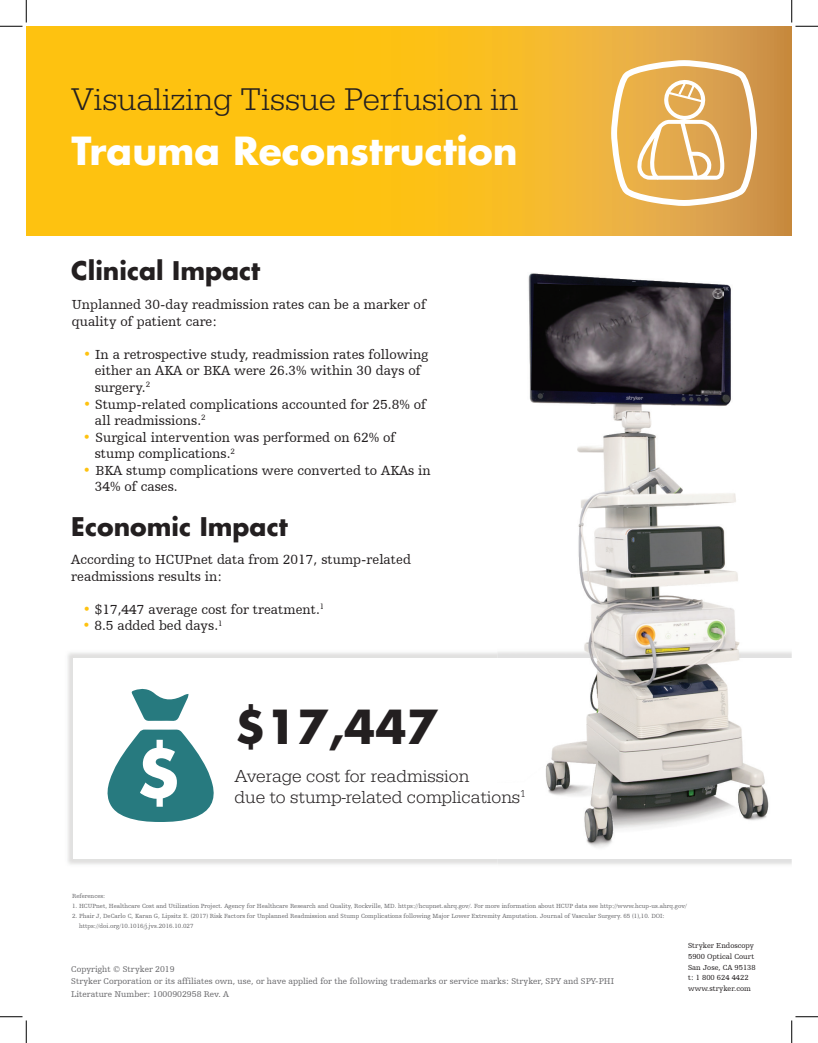
<style>
.page{position:relative;width:818px;height:1043px;background:#fff}
.page>*{position:absolute;margin:0;border:0;box-sizing:border-box;transform-origin:0 0}
.t1{font:700 45.62px "Futura For Stryker";color:#231f20}
.t2{font:700 37.75px "Futura For Stryker";color:#fff}
.t3{font:300 32.5px "URW Egyptienne TOT";color:#231f20}
.t4{font:700 25px "Futura For Stryker";color:#231f20}
.t5{font:300 18px/21.6px "URW Egyptienne TOT";color:#231f20}
.t6{font:13.75px/16.5px "Humanist Slabserif 712 BT";color:#231f20}
.t7{font:8.75px/12.5px "Humanist Slabserif 712 BT";color:#69696c}
.t8{font:7.62px/10.9px "Humanist Slabserif 712 BT";color:#231f20}
.t9{font:6.25px/10px "Humanist Slabserif 712 BT";color:#69696c}
.s1{color:#fec210}
</style>
<div class="page">
<svg style="left:26px;top:26px;width:765px;height:210px;background:#f7bb1e"></svg>
<img style="left:497px;top:273px;width:294px;height:593px">
<img style="left:497px;top:658px;width:294px;height:200px">
<img style="left:531px;top:283px;width:193px;height:112px">
<svg style="left:107px;top:729px;width:107px;height:93px"></svg>
<svg style="left:131px;top:688px;width:57px;height:33px"></svg>
<svg style="left:611px;top:60px;width:146px;height:146px"></svg>
<svg style="left:0;top:0;width:27px;height:27px"></svg>
<svg style="left:0;top:1016px;width:27px;height:26px"></svg>
<svg style="left:791px;top:0;width:27px;height:27px"></svg>
<svg style="left:791px;top:1016px;width:27px;height:26px"></svg>
<h3 class="t3" style="left:71px;top:80px;width:448px">Visualizing Tissue Perfusion in</h3>
<h2 class="t2" style="left:71px;top:125px;width:448px">Trauma Reconstruction</h2>
<h3 class="t4" style="left:71px;top:254px;width:190px">Clinical Impact</h3>
<p class="t6" style="left:72px;top:296px;width:356px">Unplanned 30-day readmission rates can be a marker of quality of patient care:</p>
<p class="t6" style="left:95px;top:346px;width:335px;text-indent:-11px"><span class="s1">•</span> In a retrospective study, readmission rates following either an AKA or BKA were 26.3% within 30 days of surgery.<sup>2</sup></p>
<p class="t6" style="left:95px;top:395px;width:333px;text-indent:-11px"><span class="s1">•</span> Stump-related complications accounted for 25.8% of all readmissions.<sup>2</sup></p>
<p class="t6" style="left:95px;top:428px;width:302px;text-indent:-12px"><span class="s1">•</span> Surgical intervention was performed on 62% of stump complications.<sup>2</sup></p>
<p class="t6" style="left:95px;top:461px;width:337px;text-indent:-12px"><span class="s1">•</span> BKA stump complications were converted to AKAs in<br>34% of cases.</p>
<h3 class="t4" style="left:71px;top:509px;width:218px">Economic Impact</h3>
<p class="t6" style="left:71px;top:551px;width:341px">According to HCUPnet data from 2017, stump-related readmissions results in:</p>
<p class="t6" style="left:83px;top:600px;width:243px"><span class="s1">•</span> $17,447 average cost for treatment.<sup>1</sup></p>
<p class="t6" style="left:82px;top:617px;width:142px"><span class="s1">•</span> 8.5 added bed days.<sup>1</sup></p>
<h1 class="t1" style="left:234px;top:696px;width:205px">$17,447</h1>
<h3 class="t5" style="left:234px;top:765px;width:293px">Average cost for readmission<br>due to stump-related complications<sup>1</sup></h3>
<p class="t9" style="left:72px;top:890px;width:35px">References:</p>
<p class="t9" style="left:72px;top:900px;width:616px">1. HCUPnet, Healthcare Cost and Utilization Project. Agency for Healthcare Research and Quality, Rockville, MD. https://hcupnet.ahrq.gov/. For more information about HCUP data see http://www.hcup-us.ahrq.gov/</p>
<p class="t9" style="left:79px;top:910px;width:587px;text-indent:-7px">2. Phair J, DeCarlo C, Karan G, Lipsitz E. (2017) Risk Factors for Unplanned Readmission and Stump Complications following Major Lower Extremity Amputation. Journal of Vascular Surgery. 65 (1),10. DOI: https://doi.org/10.1016/j.jvs.2016.10.027</p>
<p class="t7" style="left:71px;top:962px;width:544px">Copyright © Stryker 2019<br>Stryker Corporation or its affiliates own, use, or have applied for the following trademarks or service marks: Stryker, SPY and SPY-PHI<br>Literature Number: 1000902958 Rev. A</p>
<p class="t8" style="left:688px;top:939px;width:69px">Stryker Endoscopy<br>5900 Optical Court<br>San Jose, CA 95138 t: 1 800 624 4422 www.stryker.com</p>
</div>
